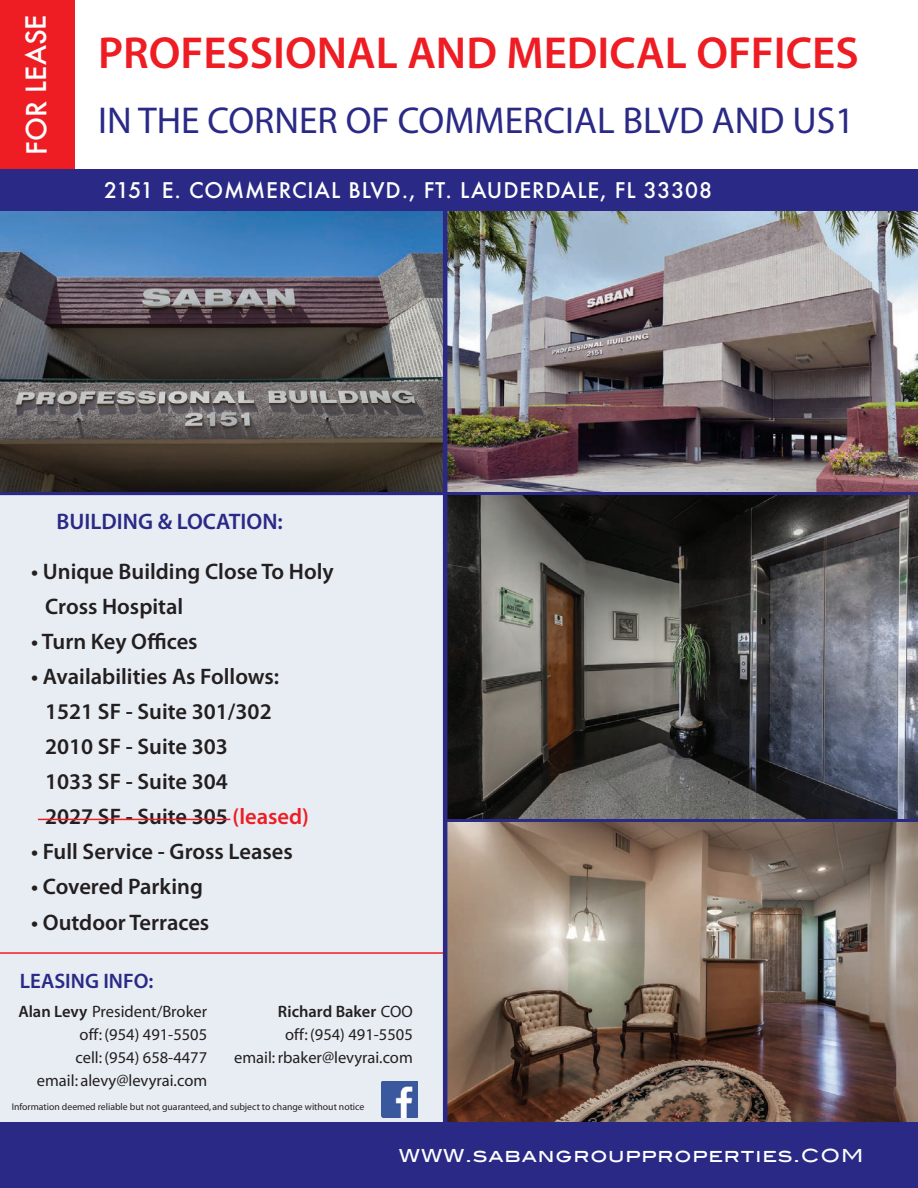
<style>
.page{position:relative;width:918px;height:1188px;background:#fff}
.page>*{position:absolute;margin:0;border:0;box-sizing:border-box;transform-origin:0 0}
.t1{font:600 45px "Myriad Pro";color:#ee1d23}
.t2{font:37.5px "Myriad";color:#2a2a86}
.t3{font:500 27px "Futura";letter-spacing:-.01em;color:#fff}
.t4{font:600 22.5px/35.1px "Myriad Pro";color:#231f20}
.t5{font:600 22.5px "Myriad Pro";color:#2a2a86}
.t6{font:500 21px "Futura";letter-spacing:.04em;color:#fff}
.t7{font:600 21px "Myriad Pro";color:#2a2a86}
.t8{font:18px "Blair Md ITCTT Medium";letter-spacing:.05em;color:#fff}
.t9{font:16.5px/22.8px "Myriad";color:#231f20;text-align:right}
.t10{font:600 16.5px "Myriad Pro";color:#231f20}
.t11{font:9.75px "Myriad";color:#231f20}
.s1{color:#ee1d23}
.s2{font-family:"Myriad Pro";font-weight:600}
.s3{font-family:"Myriad";font-weight:400}
</style>
<div class="page">
<div style="left:0;top:484px;width:479px;height:643px;background:#e8edf3"></div>
<hr style="left:0;top:952px;width:453px;height:2px;background:#ee1d23">
<svg style="left:0;top:491px;width:443px;height:4px;background:#27266a"></svg>
<svg style="left:447px;top:491px;width:471px;height:332px;background:#46437f"></svg>
<img style="left:447px;top:823px;width:471px;height:300px">
<img style="left:447px;top:211px;width:471px;height:280px">
<svg style="left:0;top:211px;width:443px;height:280px;background:#525b66"></svg>
<div style="left:0;top:0;width:75px;height:169px;background:#ee1d23"></div>
<div style="left:0;top:170px;width:918px;height:41px;background:#2a2a86"></div>
<div style="left:0;top:1123px;width:918px;height:65px;background:#2a2a86"></div>
<img style="left:447px;top:495px;width:471px;height:323px">
<hr style="left:443px;top:206px;width:4px;height:917px;background:#2a2a86">
<hr style="left:38px;top:819px;width:192px;height:1px;background:#ee1d23">
<img style="left:381px;top:1081px;width:36px;height:36px">
<p class="t3" style="left:21px;top:155px;width:142px;rotate:-90deg">FOR LEASE</p>
<h1 class="t1" style="left:98px;top:36px;width:762px">PROFESSIONAL AND MEDICAL OFFICES</h1>
<h2 class="t2" style="left:98px;top:106px;width:758px">IN THE CORNER OF COMMERCIAL BLVD AND US1</h2>
<p class="t6" style="left:104px;top:178px;width:609px">2151 E. COMMERCIAL BLVD., FT. LAUDERDALE, FL 33308</p>
<p class="t5" style="left:57px;top:513px;width:228px">BUILDING &amp; LOCATION:</p>
<p class="t4" style="left:45px;top:555px;width:290px;text-indent:-14px">• Unique Building Close To Holy<br>Cross Hospital</p>
<p class="t4" style="left:31px;top:625px;width:168px">• Turn Key Offices</p>
<p class="t4" style="left:45px;top:660px;width:265px;text-indent:-14px">• Availabilities As Follows:<br>1521 SF - Suite 301/302<br>2010 SF - Suite 303<br>1033 SF - Suite 304<br>2027 SF - Suite 305 <span class="s1">(leased)</span></p>
<p class="t4" style="left:31px;top:836px;width:263px">• Full Service - Gross Leases</p>
<p class="t4" style="left:31px;top:871px;width:173px">• Covered Parking</p>
<p class="t4" style="left:31px;top:906px;width:180px">• Outdoor Terraces</p>
<p class="t7" style="left:20px;top:973px;width:135px">LEASING INFO:</p>
<p class="t9" style="left:18px;top:1002px;width:190px"><span class="s2">Alan Levy</span> President/Broker off: (954) 491-5505<br>cell: (954) 658-4477<br>email: alevy@levyrai.com</p>
<p class="t10" style="left:278px;top:1006px;width:136px">Richard Baker <span class="s3">COO</span></p>
<p class="t9" style="left:234px;top:1025px;width:180px">off: (954) 491-5505 email:rbaker@levyrai.com</p>
<p class="t11" style="left:12px;top:1103px;width:354px">Information deemed reliable but not guaranteed, and subject to change without notice</p>
<p class="t8" style="left:399px;top:1141px;width:466px">WWW.sabangroupproperties.COM</p>
</div>
